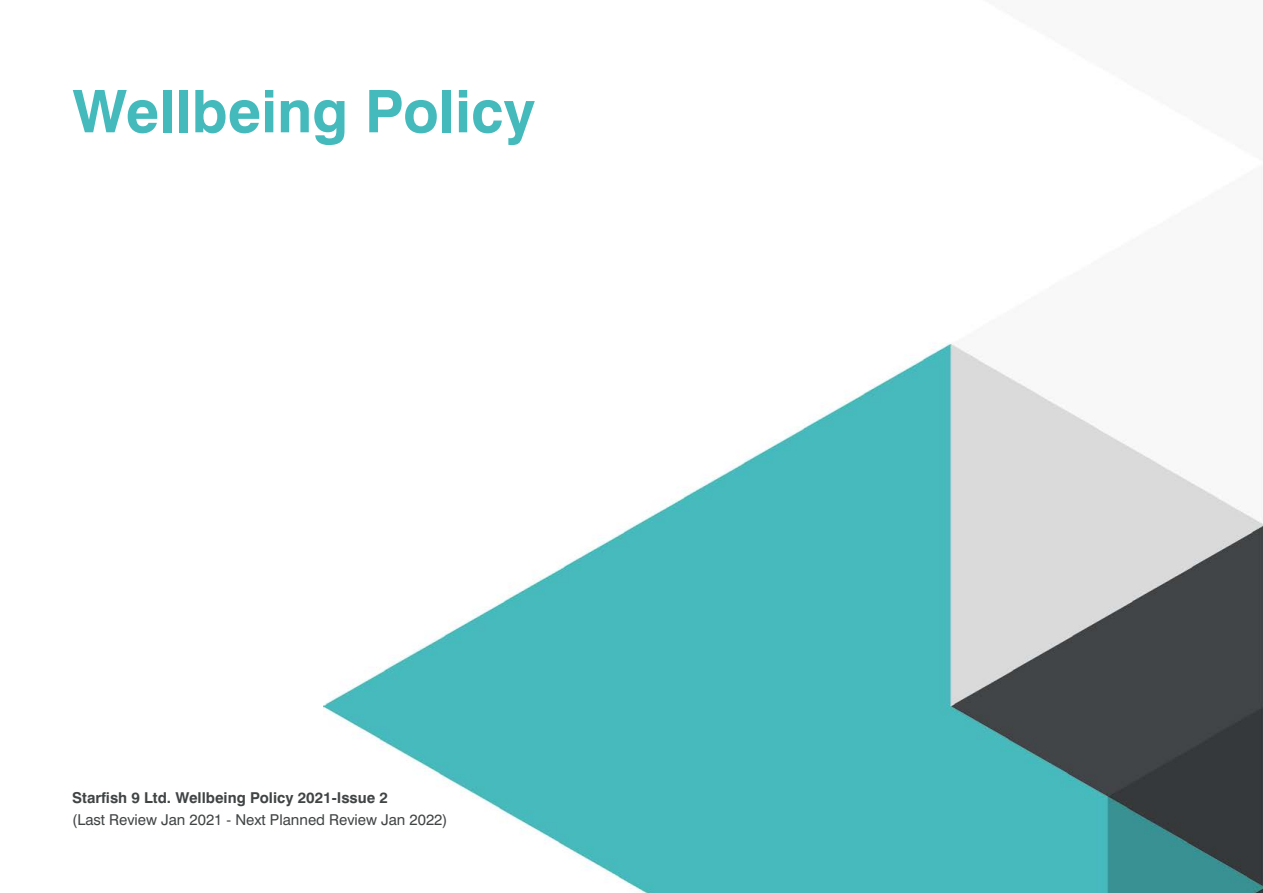
<style>
.page{position:relative;width:1263px;height:893px;background:#fff}
.page>*{position:absolute;margin:0;border:0;box-sizing:border-box;transform-origin:0 0}
.t1{font:700 58.8px "Swiss 721 BT";color:#45babd}
.t2{font:15px "Swiss 721 BT";color:#414445}
.t3{font:700 15px "Swiss 721 BT";color:#414445}
</style>
<div class="page">
<img style="left:324px;top:343px;width:939px;height:550px">
<h1 class="t1" style="left:72px;top:75px;width:464px">Wellbeing Policy</h1>
<p class="t3" style="left:72px;top:788px;width:317px">Starfish 9 Ltd. Wellbeing Policy 2021-Issue 2</p>
<p class="t2" style="left:72px;top:811px;width:377px">(Last Review Jan 2021 - Next Planned Review Jan 2022)</p>
</div>
